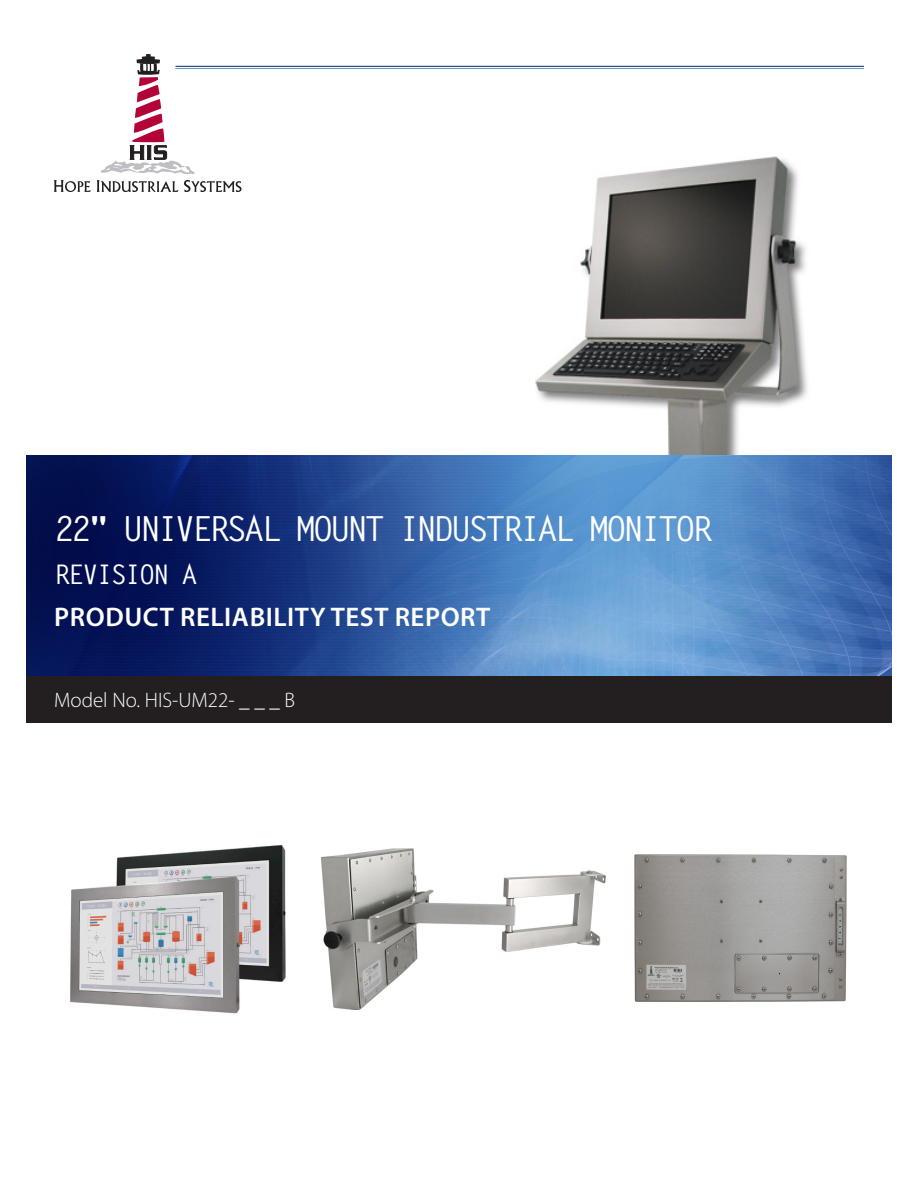
<style>
.page{position:relative;width:918px;height:1188px;background:#fff}
.page>*{position:absolute;margin:0;border:0;box-sizing:border-box;transform-origin:0 0}
.UM_Cover_Title{font:700 34.5px "Letter Gothic Std";letter-spacing:-.1em;color:#fff}
.User_Manual{font:600 27px "Myriad Pro";letter-spacing:.02em;color:#fff}
.Revision{font:700 27px "Letter Gothic Std";letter-spacing:-.075em;color:#fff}
.Model_No{font:300 21px "Myriad Pro";color:#fff}
</style>
<div class="page">
<img style="left:535px;top:156px;width:273px;height:299px">
<img style="left:321px;top:848px;width:285px;height:161px">
<img style="left:70px;top:845px;width:216px;height:169px">
<img style="left:634px;top:854px;width:213px;height:148px">
<img style="left:26px;top:455px;width:866px;height:221px">
<div style="left:26px;top:676px;width:866px;height:47px;background:#231f20"></div>
<svg style="left:101px;top:54px;width:95px;height:120px"></svg>
<svg style="left:54px;top:180px;width:37px;height:12px"></svg>
<svg style="left:97px;top:180px;width:145px;height:12px"></svg>
<hr style="left:175px;top:68px;width:689px;height:1px;background:#6995c2">
<hr style="left:176px;top:66px;width:688px;height:1px;background:#164677">
<p class="UM_Cover_Title" style="left:54px;top:507px;width:660px">22" UNIVERSAL MOUNT INDUSTRIAL MONITOR</p>
<p class="Revision" style="left:54px;top:558px;width:145px">REVISION A</p>
<p class="User_Manual" style="left:54px;top:600px;width:438px">PRODUCT RELIABILITY TEST REPORT</p>
<p class="Model_No" style="left:54px;top:688px;width:243px">Model No. HIS-UM22- _ _ _ B</p>
</div>
